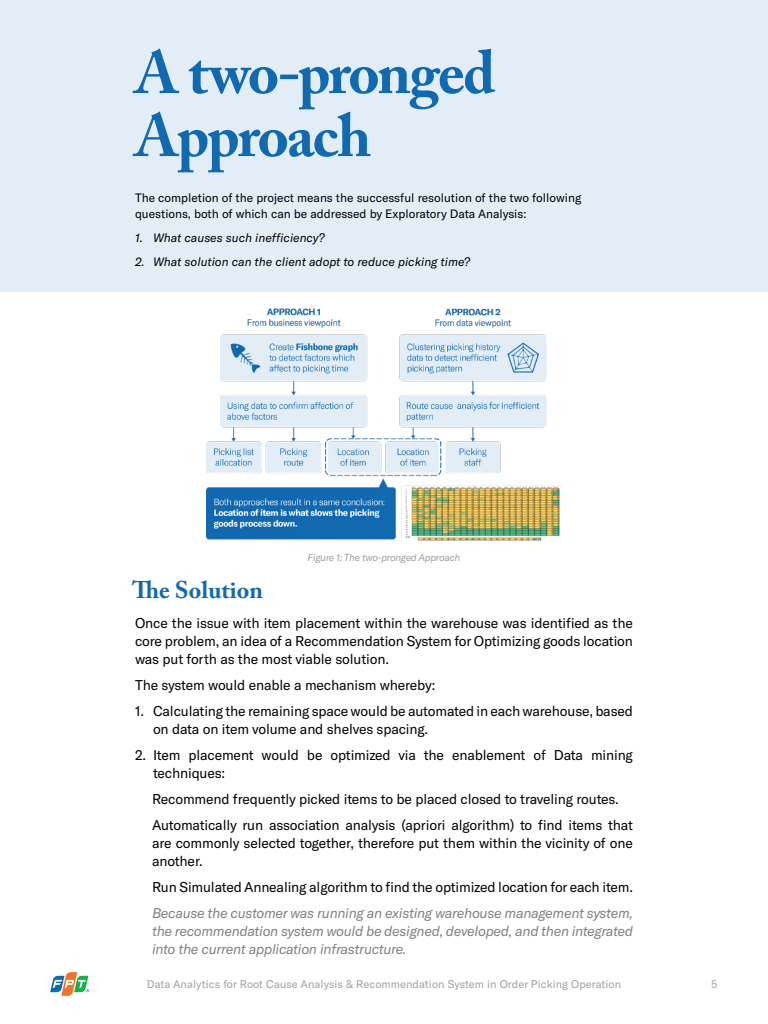
<style>
.page{position:relative;width:768px;height:1024px;background:#fff}
.page>*{position:absolute;margin:0;border:0;box-sizing:border-box;transform-origin:0 0}
.t1{font:700 60px/63px "Adobe Caslon Pro";letter-spacing:-.035em;color:#1169b0}
.t2{font:700 24px "Adobe Caslon Pro";color:#1169b0}
.t3{font:14px/18px "GT America";letter-spacing:-.01em;color:#000}
.t4{font:italic 14px/18px "GT America";letter-spacing:-.02em;color:#808080;text-align:justify}
.t5{font:12px/16px "GT America";color:#000}
.t6{font:italic 12px "GT America";color:#000}
.t7{font:11px "GT America";letter-spacing:.01em;color:#a0a0a0}
.t8{font:italic 10px "GT America";letter-spacing:-.03em;color:#a0a0a0}
</style>
<div class="page">
<svg style="left:50px;top:972px;width:39px;height:24px"></svg>
<div style="left:0;top:0;width:768px;height:292px;background:#e2edf6"></div>
<img style="left:207px;top:308px;width:354px;height:233px">
<h1 class="t1" style="left:135px;top:41px;width:362px">A two-pronged<br>Approach</h1>
<p class="t5" style="left:135px;top:189px;width:448px">The completion of the project means the successful resolution of the two following questions, both of which can be addressed by Exploratory Data Analysis:</p>
<p class="t6" style="left:135px;top:230px;width:191px">1. What causes such inefficiency?</p>
<p class="t6" style="left:135px;top:254px;width:337px">2. What solution can the client adopt to reduce picking time?</p>
<h2 class="t2" style="left:132px;top:576px;width:132px">The Solution</h2>
<p class="t8" style="left:308px;top:552px;width:154px">Figure 1: The two-pronged Approach</p>
<p class="t3" style="left:135px;top:614px;width:500px;text-align:justify">Once the issue with item placement within the warehouse was identified as the core problem, an idea of a Recommendation System for Optimizing goods location was put forth as the most viable solution.</p>
<p class="t3" style="left:135px;top:676px;width:302px">The system would enable a mechanism whereby:</p>
<p class="t3" style="left:153px;top:702px;width:482px;text-indent:-18px">1. Calculating the remaining space would be automated in each warehouse, based on data on item volume and shelves spacing.</p>
<p class="t3" style="left:153px;top:746px;width:481px;text-indent:-18px">2. Item placement would be optimized via the enablement of Data mining techniques:</p>
<p class="t3" style="left:152px;top:786px;width:483px;line-height:26px">Recommend frequently picked items to be placed closed to traveling routes.<br>Automatically run association analysis (apriori algorithm) to find items that</p>
<p class="t3" style="left:152px;top:834px;width:483px">are commonly selected together, therefore put them within the vicinity of one another.</p>
<p class="t3" style="left:152px;top:878px;width:482px">Run Simulated Annealing algorithm to find the optimized location for each item.</p>
<p class="t4" style="left:152px;top:904px;width:483px">Because the customer was running an existing warehouse management system, the recommendation system would be designed, developed, and then integrated into the current application infrastructure.</p>
<p class="t7" style="left:147px;top:978px;width:476px">Data Analytics for Root Cause Analysis &amp; Recommendation System in Order Picking Operation</p>
<p class="t7" style="left:711px;top:978px;width:8px">5</p>
</div>
